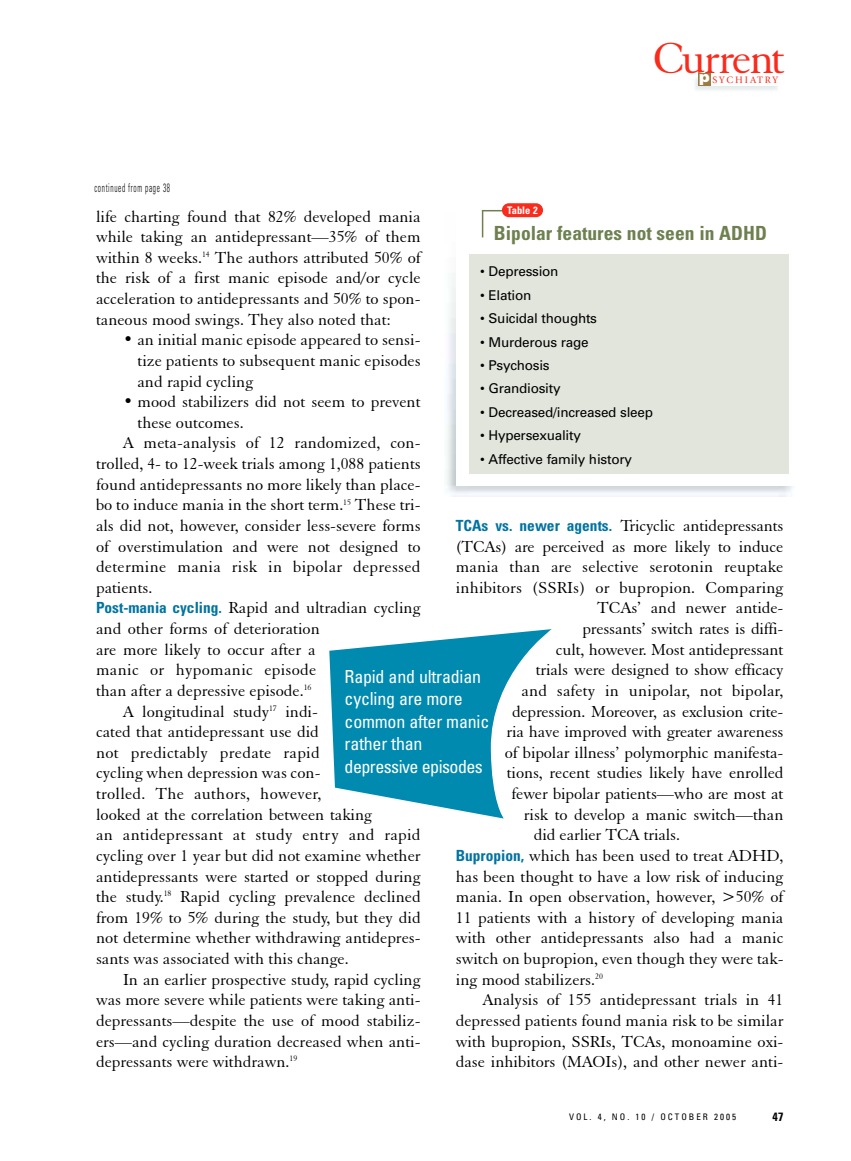
<style>
.page{position:relative;width:851px;height:1161px;background:#fff}
.page>*{position:absolute;margin:0;border:0;box-sizing:border-box;transform-origin:0 0}
.t1{font:47.1px "Elegant Garamond BT";letter-spacing:-.045em;color:#f92b1c}
.t2{font:700 condensed 19.5px "Univers";color:#6e8050}
.t3{font:condensed 18px/22.5px "Univers";letter-spacing:-.015em;color:#fff}
.t4{font:17.25px/20.5px "Elegant Garamond BT";color:#000;text-align:justify}
.t5{font:17.25px "Elegant Garamond BT";letter-spacing:.02em;color:#000}
.t6{font:13.5px "Univers";letter-spacing:-.015em;color:#000}
.t7{font:300 condensed 12px "Univers";letter-spacing:.09em;color:#000;scale:.6 1}
.t8{font:700 condensed 12px "Univers";color:#000}
.t9{font:700 condensed 10.5px "Univers";color:#fff}
.t10{font:9.75px "Giovanni";letter-spacing:.195em;color:#f92b1c}
.t11{font:condensed 9px "Univers";letter-spacing:.22em;color:#000}
.s1{font-family:"Arial";font-weight:900;font-size:15.15px;color:#fff}
.s2{font-family:"Univers";font-weight:700;font-stretch:condensed;font-size:15.3px;color:#0073a1}
</style>
<div class="page">
<div style="left:698px;top:73px;width:13px;height:13px;background:#9a7d44"></div>
<div style="left:469px;top:255px;width:320px;height:219px;background:#e2e5dc"></div>
<div style="left:502px;top:203px;width:41px;height:14px;background:#f92b1c;border-radius:7px"></div>
<svg style="left:482px;top:210px;width:20px;height:27px"></svg>
<svg style="left:329px;top:629px;width:222px;height:190px;fill:#008ab0"></svg>
<p class="t7" style="left:94px;top:183px;width:127px">continued from page 38</p>
<h1 class="t1" style="left:653px;top:41px;width:133px">Current</h1>
<p class="t10" style="left:699px;top:76px;width:81px"><span class="s1">p</span>SYCHIATRY</p>
<p class="t9" style="left:507px;top:206px;width:32px">Table 2</p>
<p class="t4" style="left:96px;top:208px;width:326px">life charting found that 82% developed mania while taking an antidepressant—35% of them within 8 weeks.<sup>14</sup> The authors attributed 50% of the risk of a first manic episode and/or cycle acceleration to antidepressants and 50% to spon&shy;taneous mood swings. They also noted that:</p>
<p class="t4" style="left:137px;top:331px;width:285px;text-indent:-14px">• an initial manic episode appeared to sensi&shy;tize patients to subsequent manic episodes and rapid cycling</p>
<p class="t4" style="left:123px;top:393px;width:299px">• mood stabilizers did not seem to prevent</p>
<p class="t4" style="left:137px;top:414px;width:108px">these outcomes.</p>
<p class="t4" style="left:123px;top:434px;width:299px">A meta-analysis of 12 randomized, con-</p>
<p class="t4" style="left:96px;top:455px;width:326px">trolled, 4- to 12-week trials among 1,088 patients</p>
<p class="t4" style="left:96px;top:476px;width:326px">found antidepressants no more likely than place-</p>
<p class="t4" style="left:96px;top:496px;width:326px">bo to induce mania in the short term.<sup>15</sup> These tri-</p>
<p class="t4" style="left:96px;top:517px;width:326px">als did not, however, consider less-severe forms</p>
<p class="t4" style="left:96px;top:538px;width:326px">of overstimulation and were not designed to</p>
<p class="t5" style="left:96px;top:561px;width:326px">determine mania risk in bipolar depressed</p>
<p class="t4" style="left:96px;top:579px;width:58px">patients.</p>
<p class="t4" style="left:96px;top:599px;width:326px"><span class="s2">Post-mania cycling.</span> Rapid and ultradian cycling</p>
<p class="t4" style="left:96px;top:620px;width:225px">and other forms of deterioration</p>
<p class="t4" style="left:96px;top:641px;width:221px">are more likely to occur after a</p>
<p class="t5" style="left:96px;top:664px;width:222px">manic or hypomanic episode</p>
<p class="t4" style="left:96px;top:682px;width:217px">than after a depressive episode.<sup>16</sup></p>
<p class="t4" style="left:123px;top:703px;width:196px">A longitudinal study<sup>17</sup> indi-</p>
<p class="t4" style="left:96px;top:723px;width:224px">cated that antidepressant use did</p>
<p class="t5" style="left:96px;top:746px;width:225px">not predictably predate rapid</p>
<p class="t4" style="left:96px;top:764px;width:226px">cycling when depression was con-</p>
<p class="t4" style="left:96px;top:785px;width:227px">trolled. The authors, however,</p>
<p class="t4" style="left:96px;top:806px;width:277px">looked at the correlation between taking</p>
<p class="t4" style="left:96px;top:826px;width:326px">an antidepressant at study entry and rapid</p>
<p class="t4" style="left:96px;top:847px;width:326px">cycling over 1 year but did not examine whether</p>
<p class="t4" style="left:96px;top:868px;width:326px">antidepressants were started or stopped during</p>
<p class="t4" style="left:96px;top:888px;width:326px">the study.<sup>18</sup> Rapid cycling prevalence declined</p>
<p class="t4" style="left:96px;top:909px;width:326px">from 19% to 5% during the study, but they did</p>
<p class="t4" style="left:96px;top:929px;width:326px">not determine whether withdrawing antidepres-</p>
<p class="t4" style="left:96px;top:950px;width:254px">sants was associated with this change.</p>
<p class="t4" style="left:123px;top:971px;width:299px">In an earlier prospective study, rapid cycling</p>
<p class="t4" style="left:96px;top:991px;width:326px">was more severe while patients were taking anti-</p>
<p class="t4" style="left:96px;top:1012px;width:326px">depressants—despite the use of mood stabiliz-</p>
<p class="t4" style="left:96px;top:1033px;width:326px">ers—and cycling duration decreased when anti-</p>
<p class="t4" style="left:96px;top:1053px;width:203px">depressants were withdrawn.<sup>19</sup></p>
<p class="t2" style="left:494px;top:225px;width:274px">Bipolar features not seen in ADHD</p>
<p class="t6" style="left:480px;top:267px;width:80px">• Depression</p>
<p class="t6" style="left:480px;top:290px;width:53px">• Elation</p>
<p class="t6" style="left:480px;top:313px;width:118px">• Suicidal thoughts</p>
<p class="t6" style="left:480px;top:337px;width:110px">• Murderous rage</p>
<p class="t6" style="left:480px;top:360px;width:71px">• Psychosis</p>
<p class="t6" style="left:480px;top:384px;width:82px">• Grandiosity</p>
<p class="t6" style="left:480px;top:407px;width:174px">• Decreased/increased sleep</p>
<p class="t6" style="left:480px;top:430px;width:102px">• Hypersexuality</p>
<p class="t6" style="left:480px;top:454px;width:153px">• Affective family history</p>
<p class="t4" style="left:456px;top:517px;width:329px"><span class="s2">TCAs vs. newer agents.</span> Tricyclic antidepressants</p>
<p class="t4" style="left:456px;top:538px;width:329px">(TCAs) are perceived as more likely to induce</p>
<p class="t4" style="left:456px;top:558px;width:329px">mania than are selective serotonin reuptake</p>
<p class="t4" style="left:456px;top:579px;width:329px">inhibitors (SSRIs) or bupropion. Comparing</p>
<p class="t4" style="left:597px;top:599px;width:188px">TCAs’ and newer antide-</p>
<p class="t4" style="left:582px;top:620px;width:202px">pressants’ switch rates is diffi-</p>
<p class="t4" style="left:556px;top:641px;width:229px">cult, however. Most antidepressant</p>
<p class="t4" style="left:536px;top:661px;width:249px">trials were designed to show efficacy</p>
<p class="t4" style="left:521px;top:682px;width:263px">and safety in unipolar, not bipolar,</p>
<p class="t4" style="left:512px;top:703px;width:273px">depression. Moreover, as exclusion crite-</p>
<p class="t4" style="left:506px;top:723px;width:278px">ria have improved with greater awareness</p>
<p class="t4" style="left:505px;top:744px;width:280px">of bipolar illness’ polymorphic manifesta-</p>
<p class="t4" style="left:507px;top:764px;width:278px">tions, recent studies likely have enrolled</p>
<p class="t4" style="left:511px;top:785px;width:273px">fewer bipolar patients—who are most at</p>
<p class="t4" style="left:524px;top:806px;width:261px">risk to develop a manic switch—than</p>
<p class="t4" style="left:534px;top:826px;width:148px">did earlier TCA trials.</p>
<p class="t4" style="left:456px;top:847px;width:329px"><span class="s2">Bupropion,</span> which has been used to treat ADHD,</p>
<p class="t4" style="left:456px;top:868px;width:329px">has been thought to have a low risk of inducing</p>
<p class="t4" style="left:456px;top:888px;width:329px">mania. In open observation, however, &gt;50% of</p>
<p class="t4" style="left:456px;top:909px;width:329px">11 patients with a history of developing mania</p>
<p class="t4" style="left:456px;top:929px;width:329px">with other antidepressants also had a manic</p>
<p class="t4" style="left:456px;top:950px;width:329px">switch on bupropion, even though they were tak-</p>
<p class="t4" style="left:456px;top:971px;width:148px">ing mood stabilizers.<sup>20</sup></p>
<p class="t4" style="left:483px;top:991px;width:302px">Analysis of 155 antidepressant trials in 41</p>
<p class="t4" style="left:456px;top:1012px;width:329px">depressed patients found mania risk to be similar</p>
<p class="t4" style="left:456px;top:1033px;width:329px">with bupropion, SSRIs, TCAs, monoamine oxi-</p>
<p class="t4" style="left:456px;top:1053px;width:329px">dase inhibitors (MAOIs), and other newer anti-</p>
<p class="t3" style="left:344px;top:667px;width:146px">Rapid and ultradian cycling are more common after manic rather than depressive episodes</p>
<p class="t11" style="left:569px;top:1114px;width:169px">VOL. 4, NO. 10 / OCTOBER 2005</p>
<p class="t8" style="left:772px;top:1112px;width:12px">47</p>
</div>
